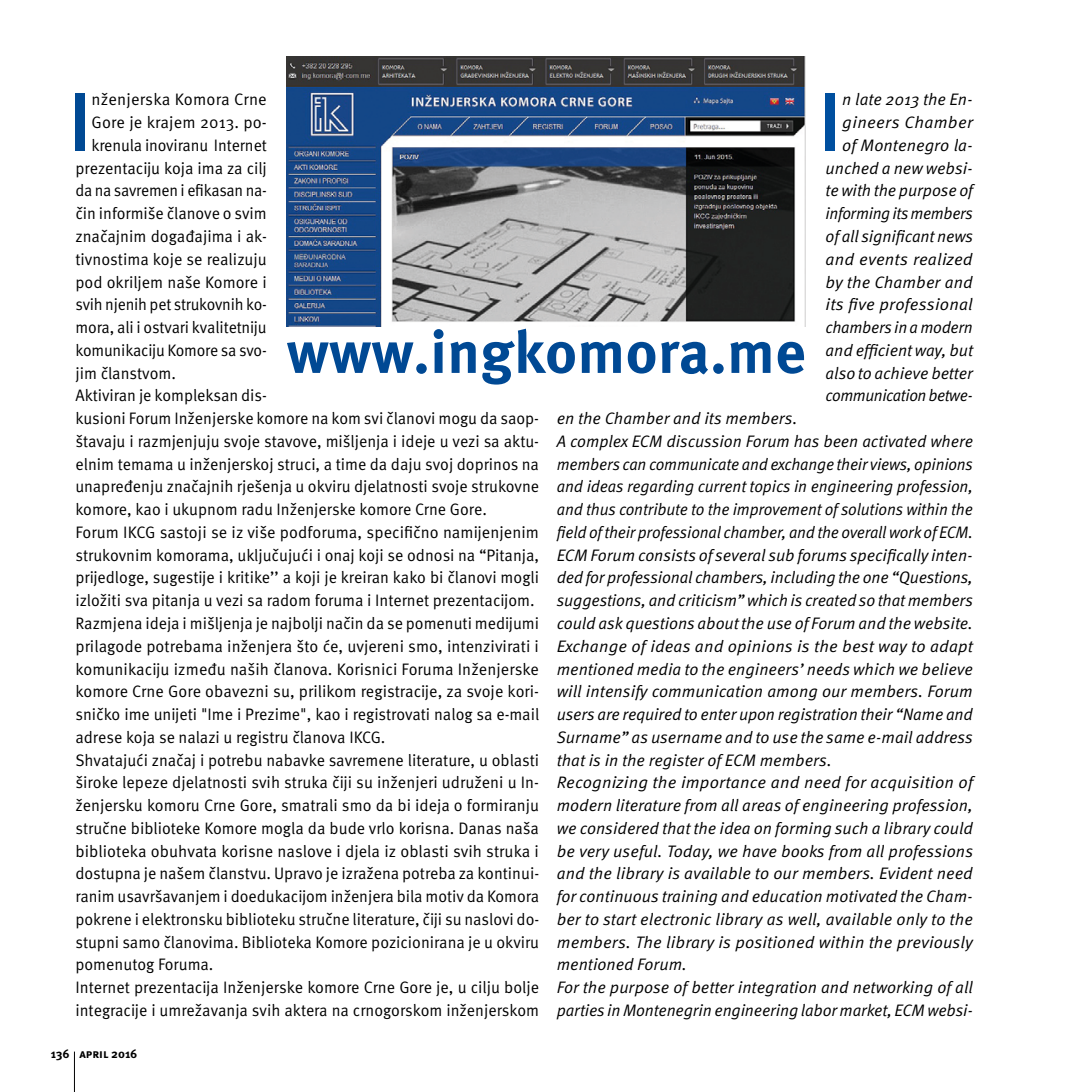
<style>
.page{position:relative;width:1092px;height:1092px;background:#fff}
.page>*{position:absolute;margin:0;border:0;box-sizing:border-box;transform-origin:0 0}
.t1{font:500 82.42px "Meta Pro";color:#004f9f}
.t2{font:500 82.42px "Meta Pro";color:#004994;scale:.96 1}
.t3{font:700 59.5px "Meta Pro";color:#004994}
.t4{font:italic 16.62px/22.8px "Meta Pro";color:#000;text-align:right}
.t5{font:16.62px "Meta Pro";color:#000;scale:.96 1}
.t6{font:16.62px "Meta Pro";color:#000}
.t7{font:16.62px "Meta Pro";color:#000;scale:.95 1}
.t8{font:16.62px "Meta Pro";color:#000;scale:.94 1}
.t9{font:16.62px "Meta Pro";letter-spacing:-.02em;color:#000;scale:.95 1}
.t10{font:700 12.25px "Meta Pro";color:#000}
</style>
<div class="page">
<hr style="left:74px;top:1051px;width:1px;height:40px;background:#000">
<img style="left:286px;top:56px;width:519px;height:270px">
<h1 class="t2" style="left:69px;top:89px;width:25px">I</h1>
<p class="t6" style="left:91px;top:93px;width:177px">nženjerska Komora Crne</p>
<p class="t4" style="left:825px;top:89px;width:149px">n late 2013 the En&shy;gineers Chamber of Montenegro la&shy;unched a new websi&shy;te with the purpose of informing its members of all significant news and events realized by the Chamber and its five professional chambers in a modern and efficient way, but also to achieve better communication betwe-</p>
<p class="t4" style="left:556px;top:408px;width:418px;text-align:left">en the Chamber and its members.<br>A complex ECM discussion Forum has been activated where members can communicate and exchange their views, opinions and ideas regarding current topics in engineering profession, and thus contribute to the improvement of solutions within the field of their professional chamber, and the overall work of ECM.<br>ECM Forum consists of several sub forums specifically inten&shy;ded for professional chambers, including the one “Questions, suggestions, and criticism” which is created so that members could ask questions about the use of Forum and the website.<br>Exchange of ideas and opinions is the best way to adapt mentioned media to the engineers’ needs which we believe will intensify communication among our members. Forum users are required to enter upon registration their “Name and Surname” as username and to use the same e-mail address that is in the register of ECM members.<br>Recognizing the importance and need for acquisition of modern literature from all areas of engineering profession, we considered that the idea on forming such a library could be very useful. Today, we have books from all professions and the library is available to our members. Evident need for continuous training and education motivated the Cham&shy;ber to start electronic library as well, available only to the members. The library is positioned within the previously mentioned Forum.<br>For the purpose of better integration and networking of all parties in Montenegrin engineering labor market, ECM websi-</p>
<h1 class="t1" style="left:818px;top:89px;width:25px">I</h1>
<p class="t6" style="left:91px;top:116px;width:177px">Gore je krajem 2013. po-</p>
<p class="t7" style="left:91px;top:139px;width:186px">krenula inoviranu Internet</p>
<p class="t5" style="left:75px;top:162px;width:201px">prezentacĳu koja ima za cilj</p>
<p class="t8" style="left:75px;top:184px;width:205px">da na savremen i efikasan na-</p>
<p class="t5" style="left:75px;top:207px;width:201px">čin informiše članove o svim</p>
<p class="t5" style="left:75px;top:230px;width:201px">značajnim događajima i ak-</p>
<p class="t5" style="left:75px;top:253px;width:201px">tivnostima koje se realizuju</p>
<p class="t6" style="left:75px;top:275px;width:193px">pod okriljem naše Komore i</p>
<p class="t8" style="left:75px;top:298px;width:205px">svih njenih pet strukovnih ko-</p>
<p class="t7" style="left:75px;top:321px;width:203px">mora, ali i ostvari kvalitetnĳu</p>
<p class="t9" style="left:75px;top:344px;width:203px">komunikacĳu Komore sa svo-</p>
<p class="t5" style="left:75px;top:366px;width:106px">jim članstvom.</p>
<p class="t5" style="left:75px;top:389px;width:201px">Aktiviran je kompleksan dis-</p>
<p class="t5" style="left:75px;top:412px;width:484px">kusioni Forum Inženjerske komore na kom svi članovi mogu da saop-</p>
<p class="t5" style="left:75px;top:435px;width:484px">štavaju i razmjenjuju svoje stavove, mišljenja i ideje u vezi sa aktu-</p>
<p class="t5" style="left:75px;top:457px;width:484px">elnim temama u inženjerskoj struci, a time da daju svoj doprinos na</p>
<p class="t5" style="left:75px;top:480px;width:484px">unapređenju značajnih rješenja u okviru djelatnosti svoje strukovne</p>
<p class="t5" style="left:75px;top:503px;width:430px">komore, kao i ukupnom radu Inženjerske komore Crne Gore.</p>
<p class="t6" style="left:75px;top:526px;width:465px">Forum IKCG sastoji se iz više podforuma, specifično namĳenjenim</p>
<p class="t5" style="left:75px;top:548px;width:484px">strukovnim komorama, uključujući i onaj koji se odnosi na “Pitanja,</p>
<p class="t5" style="left:75px;top:571px;width:484px">prĳedloge, sugestĳe i kritike’’ a koji je kreiran kako bi članovi mogli</p>
<p class="t5" style="left:75px;top:594px;width:480px">izložiti sva pitanja u vezi sa radom foruma i Internet prezentacĳom.</p>
<p class="t5" style="left:75px;top:617px;width:484px">Razmjena ideja i mišljenja je najbolji način da se pomenuti medĳumi</p>
<p class="t6" style="left:75px;top:639px;width:465px">prilagode potrebama inženjera što će, uvjereni smo, intenzivirati i</p>
<p class="t6" style="left:75px;top:662px;width:465px">komunikacĳu između naših članova. Korisnici Foruma Inženjerske</p>
<p class="t6" style="left:75px;top:685px;width:465px">komore Crne Gore obavezni su, prilikom registracĳe, za svoje kori-</p>
<p class="t5" style="left:75px;top:708px;width:484px">sničko ime unĳeti "Ime i Prezime", kao i registrovati nalog sa e-mail</p>
<p class="t5" style="left:75px;top:730px;width:324px">adrese koja se nalazi u registru članova IKCG.</p>
<p class="t5" style="left:75px;top:753px;width:484px">Shvatajući značaj i potrebu nabavke savremene literature, u oblasti</p>
<p class="t6" style="left:75px;top:776px;width:465px">široke lepeze djelatnosti svih struka čĳi su inženjeri udruženi u In-</p>
<p class="t6" style="left:75px;top:799px;width:465px">ženjersku komoru Crne Gore, smatrali smo da bi ideja o formiranju</p>
<p class="t5" style="left:75px;top:821px;width:484px">stručne biblioteke Komore mogla da bude vrlo korisna. Danas naša</p>
<p class="t6" style="left:75px;top:844px;width:465px">biblioteka obuhvata korisne naslove i djela iz oblasti svih struka i</p>
<p class="t5" style="left:75px;top:867px;width:484px">dostupna je našem članstvu. Upravo je izražena potreba za kontinui-</p>
<p class="t5" style="left:75px;top:890px;width:484px">ranim usavršavanjem i doedukacĳom inženjera bila motiv da Komora</p>
<p class="t5" style="left:75px;top:912px;width:484px">pokrene i elektronsku biblioteku stručne literature, čĳi su naslovi do-</p>
<p class="t5" style="left:75px;top:935px;width:484px">stupni samo članovima. Biblioteka Komore pozicionirana je u okviru</p>
<p class="t5" style="left:75px;top:958px;width:145px">pomenutog Foruma.</p>
<p class="t6" style="left:75px;top:981px;width:465px">Internet prezentacĳa Inženjerske komore Crne Gore je, u cilju bolje</p>
<p class="t5" style="left:75px;top:1003px;width:484px">integracĳe i umrežavanja svih aktera na crnogorskom inženjerskom</p>
<h2 class="t3" style="left:286px;top:331px;width:520px">www.ingkomora.me</h2>
<p class="t10" style="left:51px;top:1049px;width:88px">136 april 2016</p>
</div>
